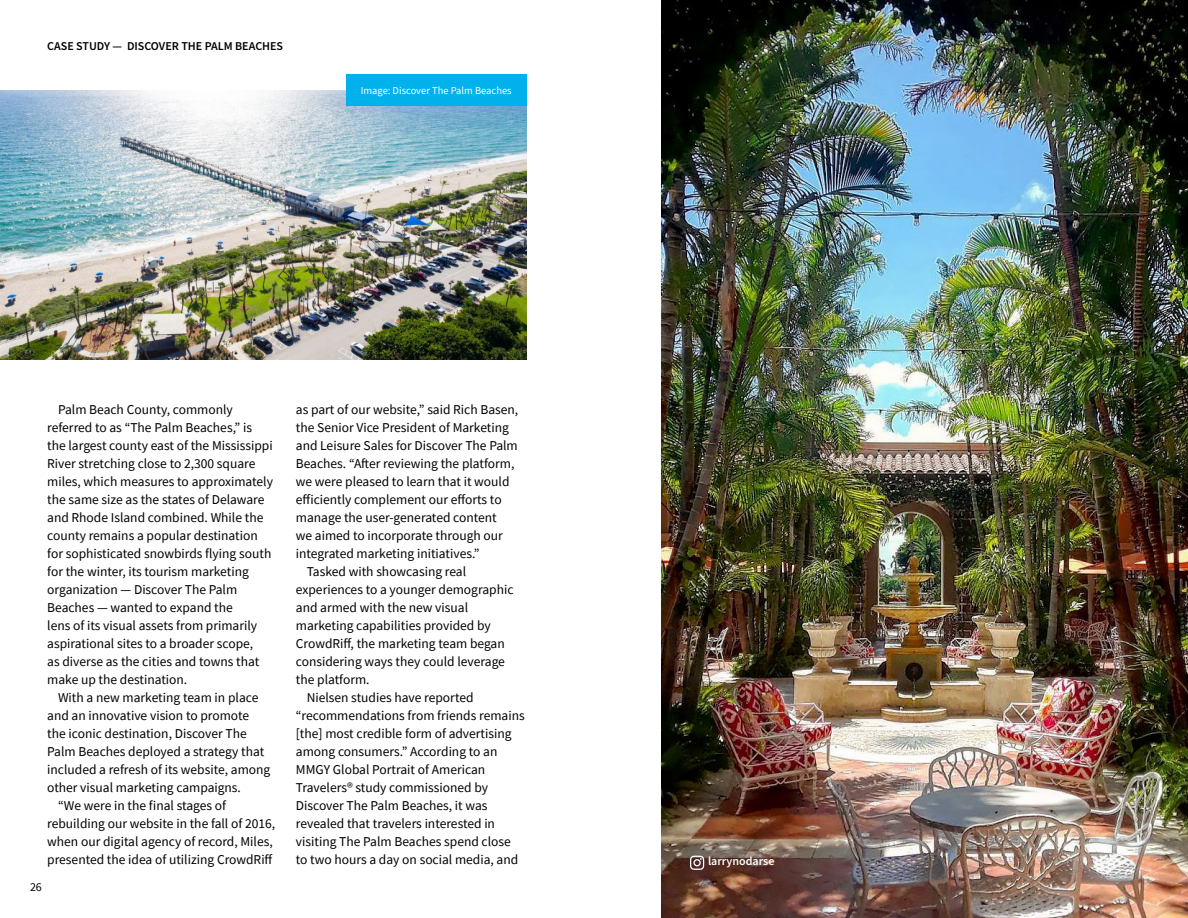
<style>
.page{position:relative;width:1188px;height:918px;background:#fff}
.page>*{position:absolute;margin:0;border:0;box-sizing:border-box;transform-origin:0 0}
.t1{font:13.5px/18px "Source Sans Pro";color:#000}
.t2{font:600 12px "Source Sans Pro";color:#000}
.t3{font:600 12px "Source Sans Pro";color:#fff}
.t4{font:12px "Source Sans Pro";color:#000}
.t5{font:10.5px "Source Sans Pro";color:#fff}
</style>
<div class="page">
<img style="left:0;top:90px;width:526px;height:270px">
<img style="left:662px;top:0;width:526px;height:918px">
<svg style="left:690px;top:856px;width:14px;height:14px"></svg>
<div style="left:346px;top:74px;width:180px;height:32px;background:#00b1eb"></div>
<p class="t2" style="left:47px;top:38px;width:237px">CASE STUDY — DISCOVER THE PALM BEACHES</p>
<p class="t5" style="left:361px;top:83px;width:152px">Image: Discover The Palm Beaches</p>
<p class="t1" style="left:47px;top:400px;width:227px;text-indent:11px">Palm Beach County, commonly referred to as “The Palm Beaches,” is the largest county east of the Mississippi River stretching close to 2,300 square miles, which measures to approximately the same size as the states of Delaware and Rhode Island combined. While the county remains a popular destination for sophisticated snowbirds flying south for the winter, its tourism marketing organization — Discover The Palm Beaches — wanted to expand the<br>lens of its visual assets from primarily aspirational sites to a broader scope,<br>as diverse as the cities and towns that make up the destination.</p>
<p class="t1" style="left:58px;top:688px;width:202px">With a new marketing team in place</p>
<p class="t1" style="left:47px;top:706px;width:203px">and an innovative vision to promote</p>
<p class="t1" style="left:47px;top:724px;width:201px">the iconic destination, Discover The</p>
<p class="t1" style="left:47px;top:742px;width:218px">Palm Beaches deployed a strategy that</p>
<p class="t1" style="left:47px;top:760px;width:225px">included a refresh of its website, among</p>
<p class="t1" style="left:47px;top:778px;width:195px">other visual marketing campaigns.</p>
<p class="t1" style="left:58px;top:796px;width:170px">“We were in the final stages of</p>
<p class="t1" style="left:47px;top:814px;width:230px">rebuilding our website in the fall of 2016,</p>
<p class="t1" style="left:47px;top:832px;width:227px">when our digital agency of record, Miles,</p>
<p class="t1" style="left:47px;top:850px;width:227px">presented the idea of utilizing CrowdRiff</p>
<p class="t4" style="left:30px;top:879px;width:13px">26</p>
<p class="t1" style="left:296px;top:400px;width:224px">as part of our website,” said Rich Basen,</p>
<p class="t1" style="left:296px;top:418px;width:215px">the Senior Vice President of Marketing</p>
<p class="t1" style="left:296px;top:436px;width:223px">and Leisure Sales for Discover The Palm</p>
<p class="t1" style="left:296px;top:454px;width:220px">Beaches. “After reviewing the platform,</p>
<p class="t1" style="left:296px;top:472px;width:215px">we were pleased to learn that it would</p>
<p class="t1" style="left:296px;top:490px;width:207px">efficiently complement our efforts to</p>
<p class="t1" style="left:296px;top:508px;width:202px">manage the user-generated content</p>
<p class="t1" style="left:296px;top:526px;width:209px">we aimed to incorporate through our</p>
<p class="t1" style="left:296px;top:544px;width:185px">integrated marketing initiatives.”</p>
<p class="t1" style="left:307px;top:562px;width:161px">Tasked with showcasing real</p>
<p class="t1" style="left:296px;top:580px;width:219px">experiences to a younger demographic</p>
<p class="t1" style="left:296px;top:598px;width:174px">and armed with the new visual</p>
<p class="t1" style="left:296px;top:616px;width:196px">marketing capabilities provided by</p>
<p class="t1" style="left:296px;top:634px;width:210px">CrowdRiff, the marketing team began</p>
<p class="t1" style="left:296px;top:652px;width:211px">considering ways they could leverage</p>
<p class="t1" style="left:296px;top:670px;width:75px">the platform.</p>
<p class="t1" style="left:307px;top:688px;width:168px">Nielsen studies have reported</p>
<p class="t1" style="left:296px;top:706px;width:230px">“recommendations from friends remains</p>
<p class="t1" style="left:296px;top:724px;width:217px">[the] most credible form of advertising</p>
<p class="t1" style="left:296px;top:742px;width:203px">among consumers.” According to an</p>
<p class="t1" style="left:296px;top:760px;width:191px">MMGY Global Portrait of American</p>
<p class="t1" style="left:296px;top:778px;width:194px">Travelers® study commissioned by</p>
<p class="t1" style="left:296px;top:796px;width:193px">Discover The Palm Beaches, it was</p>
<p class="t1" style="left:296px;top:814px;width:201px">revealed that travelers interested in</p>
<p class="t1" style="left:296px;top:832px;width:217px">visiting The Palm Beaches spend close</p>
<p class="t1" style="left:296px;top:850px;width:224px">to two hours a day on social media, and</p>
<p class="t3" style="left:708px;top:854px;width:68px">larrynodarse</p>
</div>
